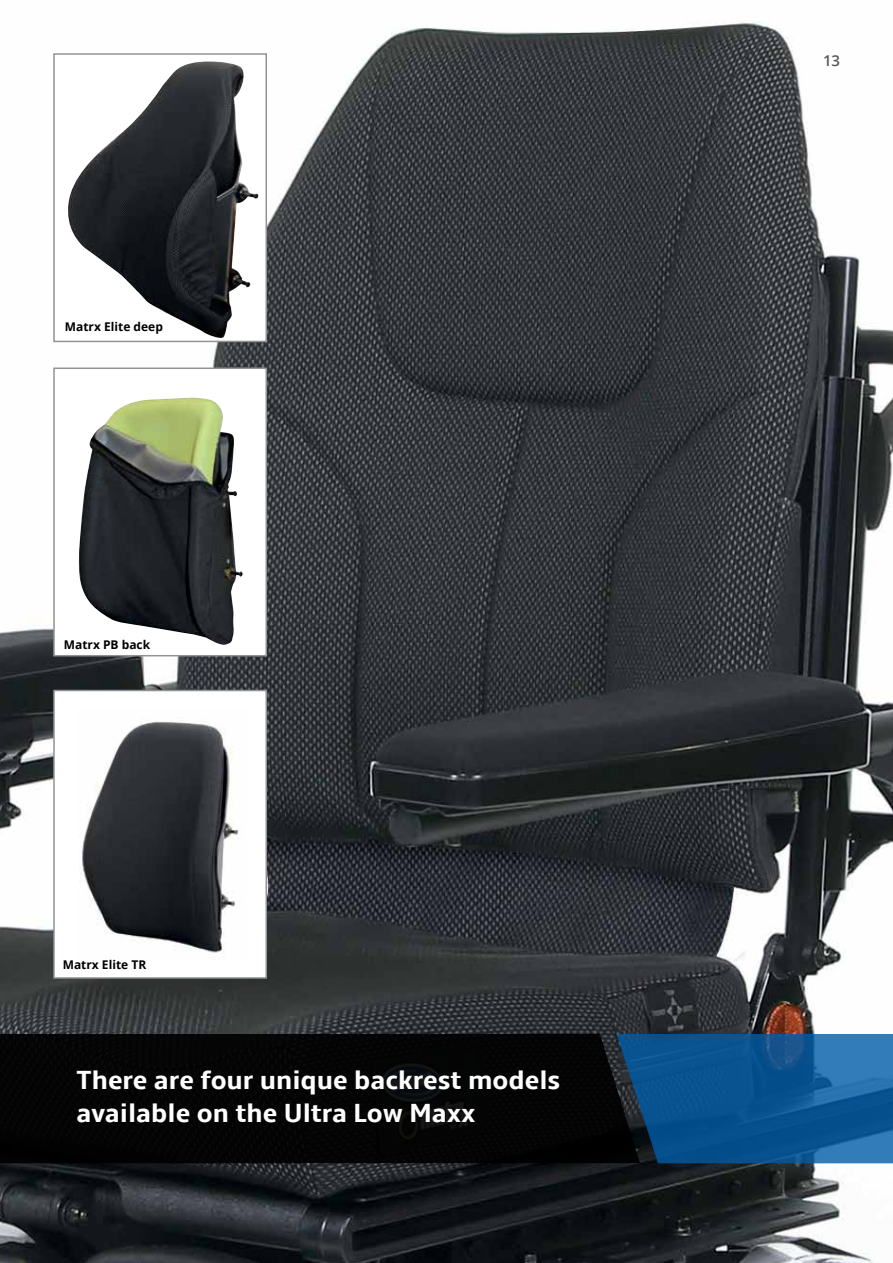
<style>
.page{position:relative;width:893px;height:1263px;background:#fff}
.page>*{position:absolute;margin:0;border:0;box-sizing:border-box;transform-origin:0 0}
.t1{font:700 27px/32.4px "Amble";color:#fff}
.t2{font:600 15px "Open Sans";color:#58595b}
.t3{font:700 12px "Open Sans";color:#000}
</style>
<div class="page">
<img style="left:0;top:22px;width:893px;height:1241px">
<div style="left:0;top:1034px;width:617px;height:129px;background:#040404"></div>
<svg style="left:617px;top:1034px;width:276px;height:129px;background:#10548c"></svg>
<div style="left:54px;top:54px;width:212px;height:287px;background:#fff"></div>
<img style="left:68px;top:61px;width:191px;height:277px">
<div style="left:53px;top:53px;width:214px;height:289px;border:2px solid #919396"></div>
<div style="left:54px;top:368px;width:212px;height:288px;background:#fff"></div>
<img style="left:78px;top:397px;width:165px;height:248px">
<div style="left:53px;top:367px;width:214px;height:289px;border:2px solid #919396"></div>
<div style="left:54px;top:690px;width:212px;height:288px;background:#fff"></div>
<img style="left:79px;top:721px;width:160px;height:232px">
<div style="left:53px;top:690px;width:214px;height:289px;border:2px solid #919396"></div>
<p class="t3" style="left:65px;top:318px;width:100px">Matrx Elite deep</p>
<p class="t3" style="left:64px;top:637px;width:88px">Matrx PB back</p>
<p class="t3" style="left:63px;top:956px;width:85px">Matrx Elite TR</p>
<p class="t1" style="left:77px;top:1064px;width:485px">There are four unique backrest models available on the Ultra Low Maxx</p>
<p class="t2" style="left:823px;top:50px;width:19px">13</p>
</div>
